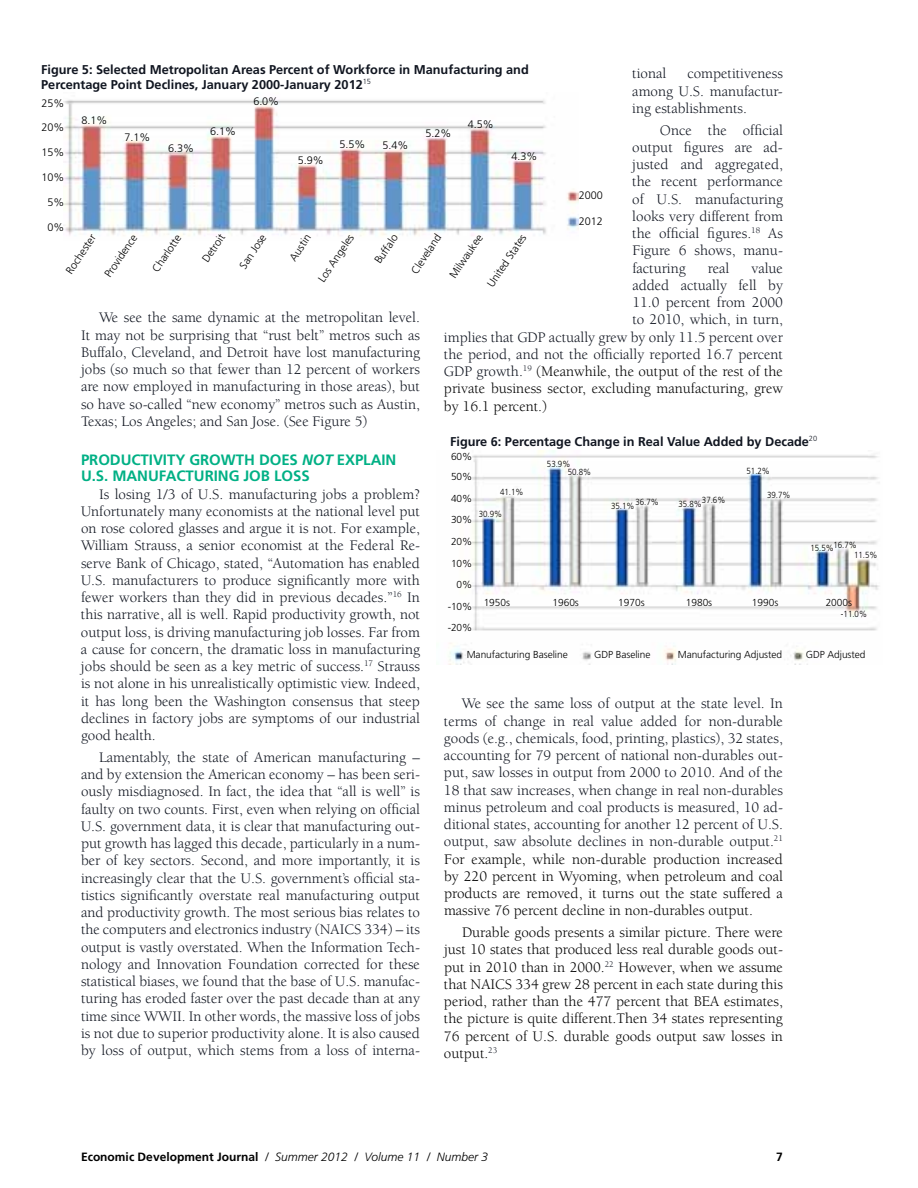
<style>
.page{position:relative;width:918px;height:1188px;background:#fff}
.page>*{position:absolute;margin:0;border:0;box-sizing:border-box;transform-origin:0 0}
.t1{font:15px/17.2px "Berkeley";color:#101520;text-align:justify}
.t2{font:15px/17.2px "Berkeley";color:#000;text-align:justify}
.t3{font:700 15px/16.5px "Frutiger";letter-spacing:-.005em;color:#00b085}
.t4{font:700 12.75px/14.2px "Frutiger";color:#101520}
.t5{font:italic 300 12px "Frutiger";color:#000}
.t6{font:700 12px "Frutiger";color:#000}
.t7{font:300 10.8px "Frutiger";letter-spacing:-.005em;color:#000}
.t8{font:300 10.2px/21.6px "Frutiger";letter-spacing:-.005em;color:#000}
.t9{font:300 8.85px/7.5px "Frutiger";letter-spacing:-.005em;color:#000;scale:.9 1}
.s1{color:#101520}
.s2{font-style:italic}
.s3{color:#000}
.s4{font-weight:700;font-style:normal}
</style>
<div class="page">
<img style="left:64px;top:100px;width:515px;height:137px">
<img style="left:448px;top:450px;width:432px;height:215px">
<p class="t4" style="left:41px;top:63px;width:489px">Figure 5: Selected M etropolitan Areas Percent of Workforce in M anufacturing and<br>Percentage Point Declines, January 2000-January 2012<sup>15</sup></p>
<p class="t1" style="left:632px;top:65px;width:36px">tional</p>
<p class="t1" style="left:632px;top:65px;width:152px;text-indent:55px">competitiveness among U.S. manufactur&shy;ing establishments.</p>
<p class="t1" style="left:632px;top:122px;width:152px;text-indent:28px">Once the official output figures are ad&shy;justed and aggregated, the recent performance of U.S. manufacturing looks very different from the official figures.<sup>18</sup> As Figure 6 shows, manu&shy;facturing</p>
<p class="t7" style="left:253px;top:96px;width:27px">6.0%</p>
<p class="t7" style="left:41px;top:97px;width:24px">25%</p>
<p class="t7" style="left:41px;top:121px;width:24px">20%</p>
<p class="t7" style="left:41px;top:146px;width:24px">15%</p>
<p class="t7" style="left:41px;top:171px;width:24px">10%</p>
<p class="t7" style="left:47px;top:196px;width:18px">5%</p>
<p class="t7" style="left:47px;top:221px;width:18px">0%</p>
<p class="t7" style="left:82px;top:114px;width:27px">8.1%</p>
<p class="t7" style="left:468px;top:118px;width:27px">4.5%</p>
<p class="t7" style="left:210px;top:125px;width:27px">6.1%</p>
<p class="t7" style="left:425px;top:127px;width:27px">5.2%</p>
<p class="t7" style="left:124px;top:131px;width:27px">7.1%</p>
<p class="t7" style="left:340px;top:138px;width:27px">5.5%</p>
<p class="t7" style="left:383px;top:140px;width:27px">5.4%</p>
<p class="t7" style="left:168px;top:142px;width:27px">6.3%</p>
<p class="t7" style="left:512px;top:150px;width:27px">4.3%</p>
<p class="t7" style="left:298px;top:154px;width:27px">5.9%</p>
<p class="t7" style="left:579px;top:189px;width:26px">2000</p>
<p class="t7" style="left:579px;top:215px;width:26px">2012</p>
<p class="t7" style="left:63px;top:269px;width:46px;rotate:-56deg">Rochester</p>
<p class="t7" style="left:102px;top:273px;width:51px;rotate:-56deg">Providence</p>
<p class="t7" style="left:150px;top:268px;width:45px;rotate:-56deg">Charlotte</p>
<p class="t7" style="left:200px;top:258px;width:33px;rotate:-56deg">Detroit</p>
<p class="t7" style="left:237px;top:264px;width:40px;rotate:-56deg">San Jose</p>
<p class="t7" style="left:287px;top:256px;width:31px;rotate:-56deg">Austin</p>
<p class="t7" style="left:316px;top:277px;width:56px;rotate:-56deg">Los Angeles</p>
<p class="t7" style="left:372px;top:259px;width:34px;rotate:-56deg">Buffalo</p>
<p class="t7" style="left:409px;top:269px;width:46px;rotate:-56deg">Cleveland</p>
<p class="t7" style="left:447px;top:274px;width:52px;rotate:-56deg">Milwaukee</p>
<p class="t7" style="left:485px;top:282px;width:63px;rotate:-56deg">United States</p>
<p class="t1" style="left:708px;top:260px;width:23px">real</p>
<p class="t1" style="left:751px;top:260px;width:33px">value</p>
<p class="t1" style="left:632px;top:277px;width:152px">added actually fell by</p>
<p class="t1" style="left:632px;top:294px;width:152px">11.0 percent from 2000</p>
<p class="t1" style="left:632px;top:311px;width:152px">to 2010, which, in turn,</p>
<p class="t1" style="left:444px;top:329px;width:340px">implies that GDP actually grew by only 11.5 percent over</p>
<p class="t1" style="left:444px;top:346px;width:341px">the period, and not the officially reported 16.7 percent</p>
<p class="t2" style="left:444px;top:363px;width:341px"><span class="s1">GDP growth.</span><sup>19</sup> (Meanwhile, the output of the rest of the</p>
<p class="t2" style="left:444px;top:380px;width:341px">private business sector, excluding manufacturing, grew</p>
<p class="t2" style="left:444px;top:398px;width:105px">by 16.1 percent.)</p>
<p class="t1" style="left:81px;top:309px;width:341px;text-indent:18px">We see the same dynamic at the metropolitan level.<br>It may not be surprising that “rust belt” metros such as Buffalo, Cleveland, and Detroit have lost manufacturing jobs (so much so that fewer than 12 percent of workers are now employed in manufacturing in those areas), but so have so-called “new economy” metros such as Austin, Texas; Los Angeles; and San Jose. (See Figure 5)</p>
<p class="t3" style="left:81px;top:451px;width:317px">Productivity Growth Does <span class="s2">Not</span> Explain<br>U.S. Manufacturing Job Loss</p>
<p class="t1" style="left:81px;top:486px;width:341px;text-indent:18px">Is losing 1/3 of U.S. manufacturing jobs a problem?<br>Unfortunately many economists at the national level put on rose colored glasses and argue it is not. For example, William Strauss, a senior economist at the Federal Re&shy;serve Bank of Chicago, stated, “Automation has enabled U.S. manufacturers to produce significantly more with fewer workers than they did in previous decades.”<sup>16</sup> In this narrative, all is well. Rapid productivity growth, not output loss, is driving manufacturing job losses. Far from a cause for concern, the dramatic loss in manufacturing jobs should be seen as a key metric of success.<sup>17</sup> Strauss is not alone in his unrealistically optimistic view. Indeed, it has long been the Washington consensus that steep declines in factory jobs are symptoms of our industrial good health.</p>
<p class="t1" style="left:81px;top:749px;width:341px;text-indent:18px">Lamentably, the state of American manufacturing – and by extension the American economy – has been seri&shy;ously misdiagnosed. In fact, the idea that “all is well” is faulty on two counts. First, even when relying on official U.S. government data, it is clear that manufacturing out&shy;put growth has lagged this decade, particularly in a num&shy;ber of key sectors. Second, and more importantly, it is increasingly clear that the U.S. government’s official sta&shy;tistics significantly overstate real manufacturing output and productivity growth. The most serious bias relates to the computers and electronics industry (NAICS 334) – its output is vastly overstated. When the Information Tech&shy;nology and Innovation Foundation corrected for these statistical biases, we found that the base of U.S. manufac&shy;turing has eroded faster over the past decade than at any time since WWII. In other words, the massive loss of jobs is not due to superior productivity alone. It is also caused by loss of output, which stems from a loss of interna-</p>
<p class="t4" style="left:450px;top:434px;width:369px">Figure 6: Percentage Change in Real Value Added by Decade<sup>20</sup></p>
<p class="t8" style="left:451px;top:446px;width:23px;line-height:20.2px">60%<br>50%</p>
<p class="t8" style="left:448px;top:488px;width:26px;text-align:right">40%<br>30%<br>20%<br>10%<br>0% -10% -20%</p>
<p class="t9" style="left:568px;top:460px;width:27px;text-indent:-21px">53.9%<br>50.8%</p>
<p class="t9" style="left:747px;top:467px;width:27px">51.2%</p>
<p class="t9" style="left:767px;top:491px;width:27px">39.7%</p>
<p class="t9" style="left:500px;top:488px;width:27px">41.1%</p>
<p class="t9" style="left:702px;top:496px;width:27px">37.6%</p>
<p class="t9" style="left:611px;top:500px;width:55px">35.1%36.7%</p>
<p class="t9" style="left:679px;top:500px;width:27px">35.8%</p>
<p class="t9" style="left:479px;top:510px;width:27px">30.9%</p>
<p class="t9" style="left:810px;top:542px;width:53px">15.5%16.7%</p>
<p class="t9" style="left:854px;top:552px;width:27px">11.5%</p>
<p class="t8" style="left:484px;top:591px;width:28px">1950s</p>
<p class="t8" style="left:553px;top:591px;width:28px">1960s</p>
<p class="t8" style="left:618px;top:591px;width:28px">1970s</p>
<p class="t8" style="left:686px;top:591px;width:28px">1980s</p>
<p class="t8" style="left:752px;top:591px;width:28px">1990s</p>
<p class="t8" style="left:826px;top:591px;width:28px">2000s</p>
<p class="t9" style="left:841px;top:611px;width:30px">-11.0%</p>
<p class="t8" style="left:467px;top:643px;width:103px">Manufacturing Baseline</p>
<p class="t8" style="left:594px;top:643px;width:58px">GDP Baseline</p>
<p class="t8" style="left:678px;top:643px;width:106px">Manufacturing Adjusted</p>
<p class="t8" style="left:806px;top:643px;width:61px">GDP Adjusted</p>
<p class="t1" style="left:444px;top:695px;width:341px;text-indent:18px">We see the same loss of output at the state level. In terms of change in real value added for non-durable goods (e.g., chemicals, food, printing, plastics), 32 states, accounting for 79 percent of national non-durables out&shy;put, saw losses in output from 2000 to 2010. And of the 18 that saw increases, when change in real non-durables minus petroleum and coal products is measured, 10 ad&shy;ditional states, accounting for another 12 percent of U.S. output, saw absolute declines in non-durable output.<sup>21<br></sup><span class="s3">For example, while non-durable production increased by 220 percent in Wyoming, when petroleum and coal products are removed, it turns out the state suffered a massive 76 percent decline in non-durables output.</span></p>
<p class="t2" style="left:444px;top:924px;width:341px;text-indent:18px">Durable goods presents a similar picture. There were just 10 states that produced less real durable goods out&shy;put in 2010 than in 2000.<sup>22</sup> However, when we assume that NAICS 334 grew 28 percent in each state during this period, rather than the 477 percent that BEA estimates, the picture is quite different.Then 34 states representing 76 percent of U.S. durable goods output saw losses in output.<sup>23</sup></p>
<p class="t5" style="left:81px;top:1150px;width:409px"><span class="s4">Economic Development Journal</span> / Summer 2012 / Volume 11 / Number 3</p>
<p class="t6" style="left:776px;top:1150px;width:8px">7</p>
</div>
